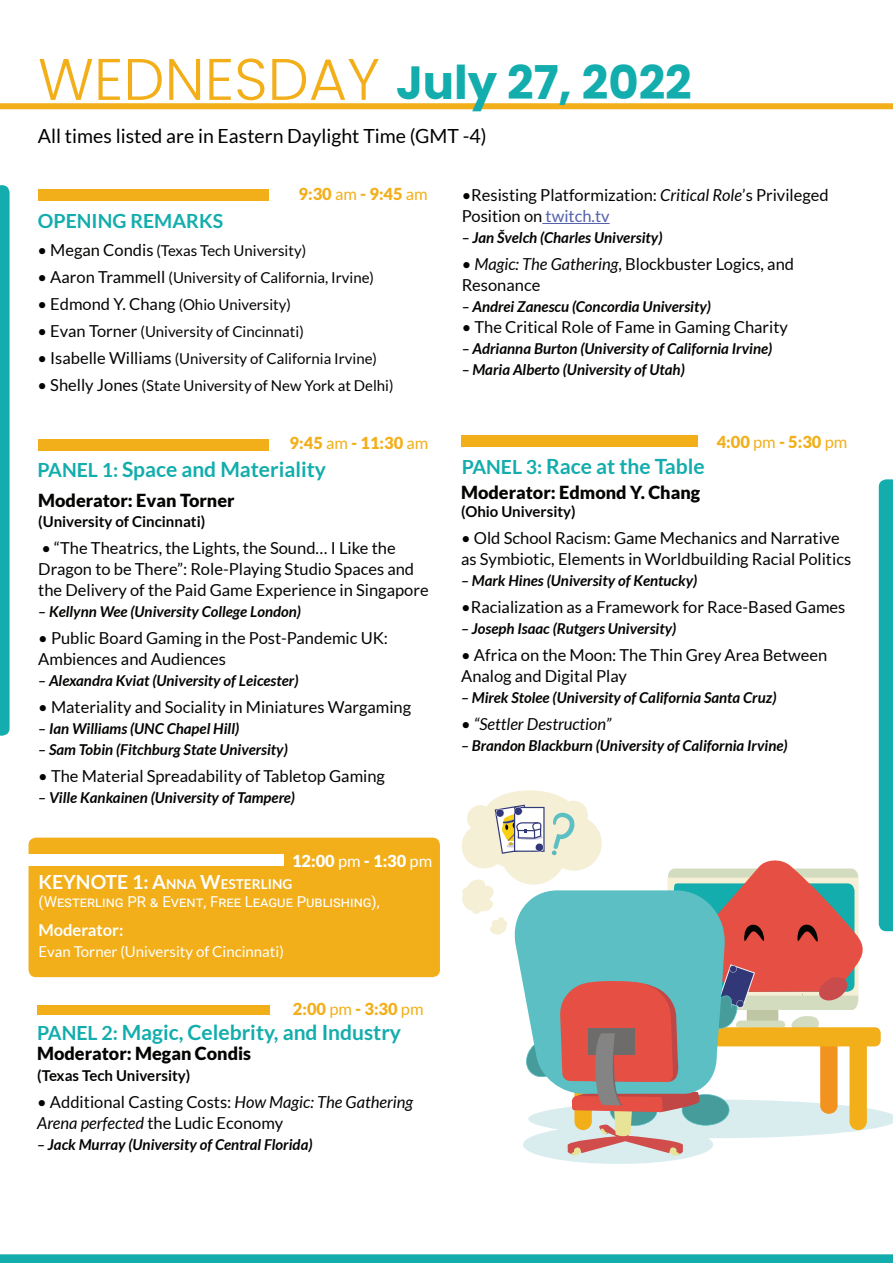
<style>
.page{position:relative;width:893px;height:1263px;background:#fff}
.page>*{position:absolute;margin:0;border:0;box-sizing:border-box;transform-origin:0 0}
.t1{font:700 46.5px "Poppins";color:#12adac}
.t2{font:700 21px "Lato";color:#12adac}
.t3{font:19.5px "Lato";color:#000}
.t4{font:700 19.5px "Lato";color:#12adac}
.t5{font:900 18px "Lato";color:#040503}
.t6{font:16.5px/21px "Lato";color:#040503}
.t7{font:900 16.5px "Lato";color:#f2af1a}
.t8{font:italic 16.5px "Lato";color:#040503}
.t9{font:900 16.5px "Lato";color:#fff}
.t10{font:700 16.5px "Lato";color:#fff}
.t11{font:italic 700 15px "Lato";color:#040503}
.t12{font:15px "Lato";color:#040503}
.t13{font:700 15px "Lato";color:#040503}
.t14{font:15px "Roboto";color:#fff}
.t15{font:15px "Lato";color:#fff}
.t16{font:700 13.65px "Lato";color:#fff}
.s1{font-weight:300;font-size:58.5px;color:#f2af1a}
.s2{font-weight:400}
.s3{font-size:16.5px}
.s4{font-size:19.5px}
.s5{font-style:italic}
.s6{color:#5360ab}
.s7{font-style:normal}
</style>
<div class="page">
<div style="left:38px;top:189px;width:230px;height:12px;background:#f2af1a"></div>
<div style="left:29px;top:838px;width:411px;height:139px;background:#f2af1a;border-radius:8px"></div>
<div style="left:29px;top:854px;width:255px;height:11px;background:#fff"></div>
<div style="left:38px;top:440px;width:230px;height:11px;background:#f2af1a"></div>
<svg style="left:0;top:185px;width:10px;height:551px;background:#1db0af"></svg>
<div style="left:0;top:103px;width:893px;height:6px;background:#f2af1a"></div>
<div style="left:461px;top:435px;width:237px;height:12px;background:#f2af1a"></div>
<div style="left:37px;top:1005px;width:233px;height:10px;background:#f2af1a"></div>
<hr style="left:542px;top:223px;width:68px;height:1px;background:#5360ab">
<div style="left:0;top:1254px;width:893px;height:9px;background:#12adac"></div>
<svg style="left:462px;top:479px;width:431px;height:685px"></svg>
<h1 class="t1" style="left:38px;top:56px;width:655px"><span class="s1">WEDNESDAY</span> July 27, 2022</h1>
<p class="t3" style="left:38px;top:125px;width:450px">All times listed are in Eastern Daylight Time (GMT -4)</p>
<p class="t4" style="left:38px;top:210px;width:187px">Opening Remarks</p>
<p class="t7" style="left:299px;top:184px;width:131px">9:30 <span class="s2">am</span> - 9:45 <span class="s2">am</span></p>
<p class="t12" style="left:37px;top:243px;width:270px"><span class="s3">• Megan Condis</span> (Texas Tech University)</p>
<p class="t12" style="left:38px;top:270px;width:338px"><span class="s3">• Aaron Trammell</span> (University of California, Irvine)</p>
<p class="t12" style="left:38px;top:297px;width:255px"><span class="s3">• Edmond Y. Chang</span> (Ohio University)</p>
<p class="t12" style="left:38px;top:324px;width:268px"><span class="s3">• Evan Torner</span> (University of Cincinnati)</p>
<p class="t12" style="left:37px;top:351px;width:341px"><span class="s3">• Isabelle Williams</span> (University of California Irvine)</p>
<p class="t12" style="left:38px;top:378px;width:358px"><span class="s3">• Shelly Jones</span> (State University of New York at Delhi)</p>
<p class="t7" style="left:290px;top:433px;width:140px">9:45 <span class="s2">am</span> - 11:30 <span class="s2">am</span></p>
<p class="t2" style="left:38px;top:458px;width:290px"><span class="s4">Panel 1:</span> Space and Materiality</p>
<p class="t5" style="left:38px;top:490px;width:198px">Moderator: Evan Torner</p>
<p class="t13" style="left:38px;top:513px;width:168px">(University of Cincinnati)</p>
<p class="t6" style="left:38px;top:537px;width:392px">• “The Theatrics, the Lights, the Sound… I Like the<br>Dragon to be There”: Role-Playing Studio Spaces and the Delivery of the Paid Game Experience in Singapore</p>
<p class="t11" style="left:38px;top:603px;width:264px">– Kellynn Wee (University College London)</p>
<p class="t6" style="left:38px;top:627px;width:351px">• Public Board Gaming in the Post-Pandemic UK:<br>Ambiences and Audiences</p>
<p class="t11" style="left:38px;top:672px;width:262px">– Alexandra Kviat (University of Leicester)</p>
<p class="t6" style="left:38px;top:696px;width:374px">• Materiality and Sociality in Miniatures Wargaming</p>
<p class="t11" style="left:38px;top:720px;width:202px">– Ian Williams (UNC Chapel Hill)</p>
<p class="t11" style="left:38px;top:741px;width:251px">– Sam Tobin (Fitchburg State University)</p>
<p class="t6" style="left:38px;top:765px;width:348px">• The Material Spreadability of Tabletop Gaming</p>
<p class="t11" style="left:38px;top:789px;width:258px">– Ville Kankainen (University of Tampere)</p>
<p class="t9" style="left:292px;top:851px;width:142px">12:00 <span class="s2">pm</span> - 1:30 <span class="s2">pm</span></p>
<p class="t16" style="left:38px;top:876px;width:255px"><span class="s4">Keynote 1:</span> <span class="s4">A</span>NNA <span class="s4">W</span>ESTERLING</p>
<p class="t14" style="left:38px;top:891px;width:343px">(Westerling PR &amp; Event, Free League Publishing),</p>
<p class="t10" style="left:38px;top:920px;width:86px">Moderator:</p>
<p class="t15" style="left:38px;top:943px;width:247px">Evan Torner (University of Cincinnati)</p>
<p class="t7" style="left:293px;top:999px;width:132px">2:00 <span class="s2">pm</span> - 3:30 <span class="s2">pm</span></p>
<p class="t2" style="left:37px;top:1020px;width:365px"><span class="s4">Panel 2:</span> Magic, Celebrity, and I ndustry</p>
<p class="t5" style="left:37px;top:1042px;width:215px">Moderator: Megan Condis</p>
<p class="t13" style="left:37px;top:1067px;width:155px">(Texas Tech University)</p>
<p class="t6" style="left:37px;top:1091px;width:377px">• Additional Casting Costs: <span class="s5">How Magic: The Gathering<br>Arena perfected</span> the Ludic Economy</p>
<p class="t11" style="left:37px;top:1136px;width:277px">– Jack Murray (University of Central Florida)</p>
<p class="t6" style="left:462px;top:185px;width:369px">•Resisting Platformization: <span class="s5">Critical Role</span>’s Privileged<br>Position on <span class="s6">twitch.tv</span></p>
<p class="t11" style="left:462px;top:229px;width:202px">– Jan Švelch (Charles University)</p>
<p class="t6" style="left:462px;top:254px;width:334px">• <span class="s5">Magic: The Gathering</span>, Blockbuster Logics, and<br>Resonance</p>
<p class="t11" style="left:462px;top:298px;width:251px">– Andrei Zanescu (Concordia University)</p>
<p class="t6" style="left:462px;top:317px;width:328px">• The Critical Role of Fame in Gaming Charity</p>
<p class="t11" style="left:462px;top:340px;width:312px">– Adrianna Burton (University of California Irvine)</p>
<p class="t11" style="left:462px;top:361px;width:225px">– Maria Alberto (University of Utah)</p>
<p class="t7" style="left:717px;top:432px;width:132px">4:00 <span class="s2">pm</span> - 5:30 <span class="s2">pm</span></p>
<p class="t2" style="left:462px;top:454px;width:244px"><span class="s4">Panel 3:</span> Race at the Table</p>
<p class="t5" style="left:461px;top:482px;width:241px">Moderator: Edmond Y. Chang</p>
<p class="t13" style="left:461px;top:503px;width:116px">(Ohio University)</p>
<p class="t6" style="left:461px;top:527px;width:392px">• Old School Racism: Game Mechanics and Narrative as Symbiotic, Elements in Worldbuilding Racial Politics</p>
<p class="t11" style="left:461px;top:572px;width:238px">– Mark Hines (University of Kentucky)</p>
<p class="t6" style="left:461px;top:596px;width:386px">•Racialization as a Framework for Race-Based Games</p>
<p class="t11" style="left:461px;top:620px;width:217px">– Joseph Isaac (Rutgers University)</p>
<p class="t6" style="left:461px;top:644px;width:368px">• Africa on the Moon: The Thin Grey Area Between<br>Analog and Digital Play</p>
<p class="t11" style="left:461px;top:689px;width:317px">– Mirek Stolee (University of California Santa Cruz)</p>
<p class="t8" style="left:461px;top:715px;width:152px"><span class="s7">•</span> “Settler Destruction”</p>
<p class="t11" style="left:461px;top:737px;width:328px">– Brandon Blackburn (University of California Irvine)</p>
</div>
